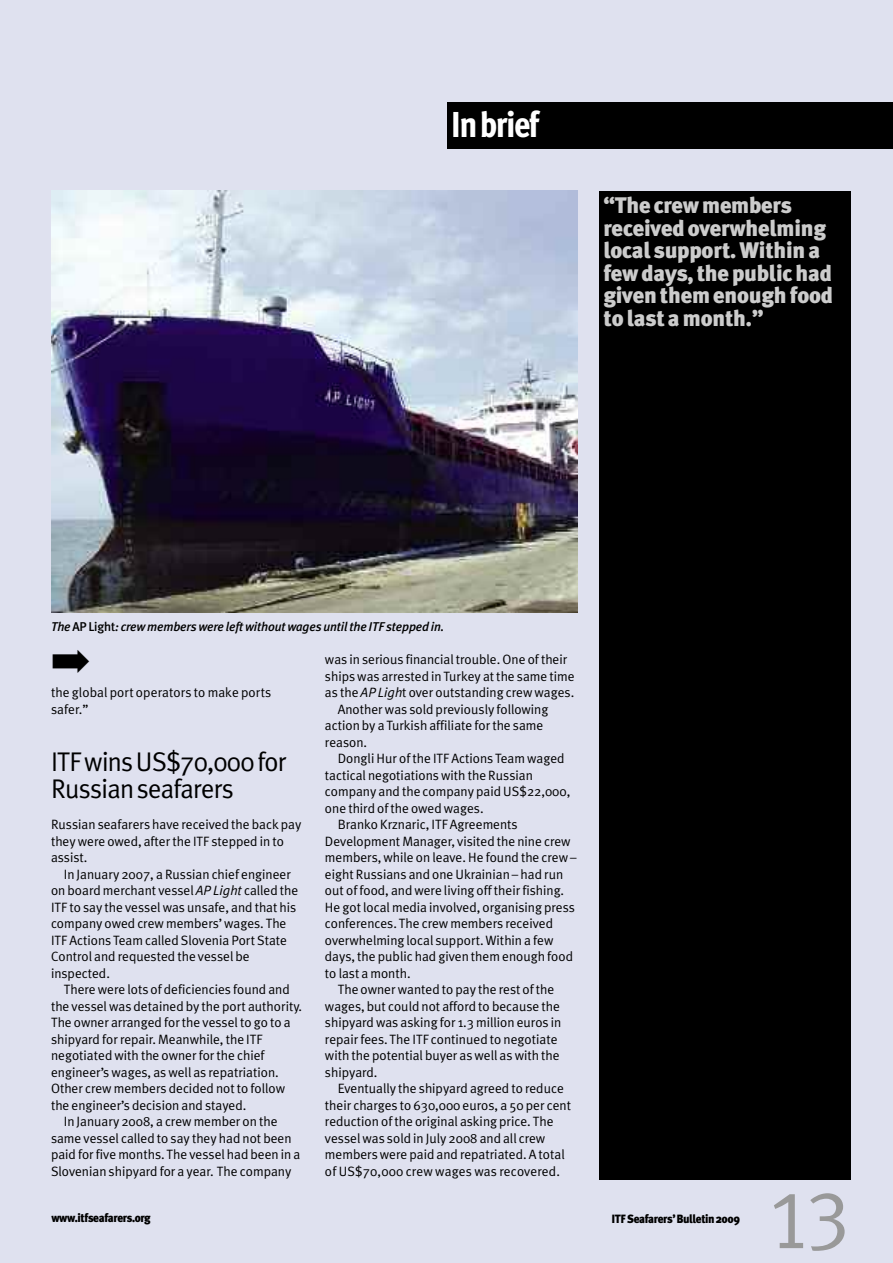
<style>
.page{position:relative;width:893px;height:1263px;background:#dfe1ef}
.page>*{position:absolute;margin:0;border:0;box-sizing:border-box;transform-origin:0 0}
.t1{font:82.5px "Meta Plus Normal Caps";color:#999}
.t2{font:800 36px "Meta Cond";letter-spacing:-.04em;color:#fff}
.t3{font:27px/27px "Meta Plus Normal";letter-spacing:-.025em;color:#000}
.t4{font:900 22.5px/22.5px "Meta Plus";letter-spacing:-.01em;color:#ccc}
.t5{font:13.5px/16.5px "Meta Plus Normal";color:#000}
.t6{font:italic 500 12.75px "Meta Plus";letter-spacing:-.01em;color:#000}
.t7{font:900 12px "Meta Plus";letter-spacing:-.035em;color:#000;scale:.95 1}
.s1{font-style:normal}
.s2{font-style:italic}
</style>
<div class="page">
<div style="left:447px;top:102px;width:446px;height:47px;background:#000"></div>
<img style="left:51px;top:191px;width:527px;height:421px">
<div style="left:599px;top:191px;width:251px;height:989px;background:#000"></div>
<h2 class="t2" style="left:451px;top:112px;width:90px">Inbrief</h2>
<h3 class="t4" style="left:603px;top:194px;width:231px">“The crew members received overwhelming local support.Withina fewdays,the publichad giventhem enoughfood to last a month.”</h3>
<p class="t6" style="left:51px;top:619px;width:395px">The<span class="s1">APLight</span>: crewmemberswere leftwithoutwages untilthe ITF steppedin.</p>
<p class="t5" style="left:51px;top:684px;width:222px">the global port operators to make ports safer.”</p>
<h3 class="t3" style="left:51px;top:748px;width:237px">ITFwinsUS$70,000for<br>Russianseafarers</h3>
<p class="t5" style="left:51px;top:816px;width:252px">Russian seafarers have received the back pay they were owed, after the ITF stepped in to assist.</p>
<p class="t5" style="left:51px;top:866px;width:249px;text-indent:13px">In January 2007, a Russian chief engineer on board merchant vessel <span class="s2">APLight</span> called the ITF to say the vessel was unsafe, and that his company owed crew members’wages. The ITF Actions Team called Slovenia Port State Control and requested the vessel be inspected.</p>
<p class="t5" style="left:64px;top:981px;width:227px">There were lots of deficiencies found and</p>
<p class="t5" style="left:51px;top:998px;width:253px">the vessel was detained by the port authority.</p>
<p class="t5" style="left:51px;top:1014px;width:241px">The owner arranged for the vessel to go to a</p>
<p class="t5" style="left:51px;top:1031px;width:213px">shipyard for repair. Meanwhile, the ITF</p>
<p class="t5" style="left:51px;top:1047px;width:215px">negotiated with the owner for the chief</p>
<p class="t5" style="left:51px;top:1064px;width:229px">engineer’s wages, as well as repatriation.</p>
<p class="t5" style="left:51px;top:1080px;width:236px">Other crew members decided not to follow</p>
<p class="t5" style="left:51px;top:1097px;width:197px">the engineer’s decision and stayed.</p>
<p class="t5" style="left:64px;top:1113px;width:215px">In January 2008, a crew member on the</p>
<p class="t5" style="left:51px;top:1130px;width:242px">same vessel called to say they had not been</p>
<p class="t5" style="left:51px;top:1146px;width:251px">paid for five months. The vessel had been in a</p>
<p class="t5" style="left:51px;top:1163px;width:242px">Slovenian shipyard for a year. The company</p>
<p class="t7" style="left:51px;top:1211px;width:106px">www.itfseafarers.org</p>
<p class="t5" style="left:325px;top:651px;width:244px">was in serious financial trouble. One oftheir</p>
<p class="t5" style="left:325px;top:668px;width:251px">ships was arrested in Turkey at the same time</p>
<p class="t5" style="left:325px;top:684px;width:251px">as the <span class="s2">APLigh</span>t over outstanding crew wages.</p>
<p class="t5" style="left:338px;top:701px;width:212px">Another was sold previously following</p>
<p class="t5" style="left:325px;top:717px;width:220px">action by a Turkish affiliate for the same</p>
<p class="t5" style="left:325px;top:734px;width:44px">reason.</p>
<p class="t5" style="left:338px;top:750px;width:228px">Dongli Hur ofthe ITF Actions Team waged</p>
<p class="t5" style="left:325px;top:767px;width:209px">tactical negotiations with the Russian</p>
<p class="t5" style="left:325px;top:783px;width:247px">company and the company paid US$22,000,</p>
<p class="t5" style="left:325px;top:800px;width:160px">one third ofthe owed wages.</p>
<p class="t5" style="left:338px;top:816px;width:182px">Branko Krznaric, ITF Agreements</p>
<p class="t5" style="left:325px;top:833px;width:247px">Development Manager, visited the nine crew</p>
<p class="t5" style="left:325px;top:849px;width:253px">members, while on leave. He found the crew –</p>
<p class="t5" style="left:325px;top:866px;width:240px">eight Russians and one Ukrainian – had run</p>
<p class="t5" style="left:325px;top:882px;width:241px">out of food, and were living offtheir fishing.</p>
<p class="t5" style="left:325px;top:899px;width:252px">He got local media involved, organising press</p>
<p class="t5" style="left:325px;top:915px;width:230px">conferences. The crew members received</p>
<p class="t5" style="left:325px;top:932px;width:230px">overwhelming local support.Within a few</p>
<p class="t5" style="left:325px;top:948px;width:250px">days, the public had given them enough food</p>
<p class="t5" style="left:325px;top:965px;width:87px">to last a month.</p>
<p class="t5" style="left:338px;top:981px;width:218px">The owner wanted to pay the rest ofthe</p>
<p class="t5" style="left:325px;top:998px;width:236px">wages, but could not afford to because the</p>
<p class="t5" style="left:325px;top:1014px;width:238px">shipyard was asking for 1.3 million euros in</p>
<p class="t5" style="left:325px;top:1031px;width:234px">repair fees. The ITF continued to negotiate</p>
<p class="t5" style="left:325px;top:1047px;width:236px">with the potential buyer as well as with the</p>
<p class="t5" style="left:325px;top:1064px;width:54px">shipyard.</p>
<p class="t5" style="left:338px;top:1080px;width:228px">Eventually the shipyard agreed to reduce</p>
<p class="t5" style="left:325px;top:1097px;width:248px">their charges to 630,000 euros, a 50 per cent</p>
<p class="t5" style="left:325px;top:1113px;width:230px">reduction ofthe original asking price. The</p>
<p class="t5" style="left:325px;top:1130px;width:222px">vessel was sold in July 2008 and all crew</p>
<p class="t5" style="left:325px;top:1146px;width:241px">members were paid and repatriated. A total</p>
<p class="t5" style="left:325px;top:1163px;width:237px">of US$70,000 crew wages was recovered.</p>
<p class="t7" style="left:611px;top:1211px;width:137px">ITFSeafarers’Bulletin2009</p>
<h1 class="t1" style="left:767px;top:1171px;width:84px">13</h1>
</div>
